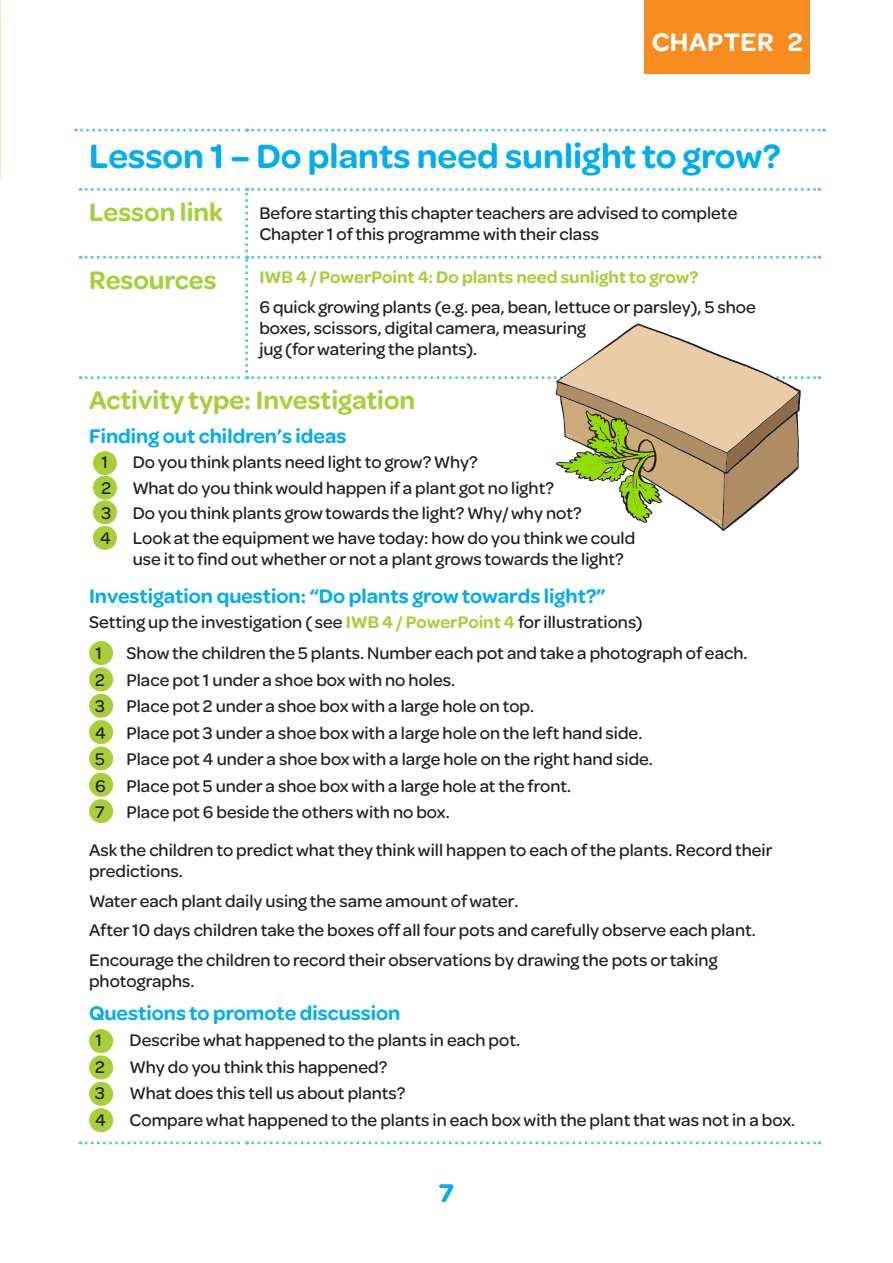
<style>
.page{position:relative;width:893px;height:1263px;background:#fff}
.page>*{position:absolute;margin:0;border:0;box-sizing:border-box;transform-origin:0 0}
.t1{font:600 36px "Omnes";color:#00aeef}
.t2{font:600 27px "Omnes";color:#a8cf38}
.t3{font:600 27px "Omnes";letter-spacing:.02em;color:#fff}
.t4{font:600 27px "Omnes";color:#00aeef}
.t5{font:600 21px "Omnes";color:#00aeef}
.t6{font:500 18px/26.5px "Omnes";color:#231f20}
.t7{font:600 18px "Omnes";color:#a8cf38}
.s1{font-weight:600;color:#a8cf38}
</style>
<div class="page">
<div style="left:644px;top:0;width:166px;height:73px;background:#f78d1e"></div>
<div style="left:89px;top:1029px;width:24px;height:24px;background:#a8cf38;border-radius:50%"></div>
<div style="left:89px;top:1055px;width:24px;height:24px;background:#a8cf38;border-radius:50%"></div>
<div style="left:89px;top:1082px;width:24px;height:24px;background:#a8cf38;border-radius:50%"></div>
<div style="left:89px;top:1108px;width:24px;height:24px;background:#a8cf38;border-radius:50%"></div>
<div style="left:89px;top:746px;width:24px;height:24px;background:#a8cf38;border-radius:50%"></div>
<div style="left:89px;top:773px;width:24px;height:24px;background:#a8cf38;border-radius:50%"></div>
<div style="left:89px;top:799px;width:24px;height:24px;background:#a8cf38;border-radius:50%"></div>
<div style="left:89px;top:641px;width:24px;height:24px;background:#a8cf38;border-radius:50%"></div>
<div style="left:89px;top:667px;width:24px;height:24px;background:#a8cf38;border-radius:50%"></div>
<div style="left:89px;top:694px;width:24px;height:24px;background:#a8cf38;border-radius:50%"></div>
<div style="left:89px;top:720px;width:24px;height:24px;background:#a8cf38;border-radius:50%"></div>
<div style="left:93px;top:526px;width:24px;height:24px;background:#a8cf38;border-radius:50%"></div>
<svg style="left:76px;top:129px;width:748px;height:3px"></svg>
<svg style="left:80px;top:1141px;width:740px;height:3px"></svg>
<svg style="left:80px;top:188px;width:740px;height:341px"></svg>
<h2 class="t3" style="left:652px;top:24px;width:152px">CHAPTER 2</h2>
<h1 class="t1" style="left:89px;top:131px;width:693px">Lesson 1 – Do plants need sunlight to grow?</h1>
<h2 class="t2" style="left:89px;top:193px;width:135px">Lesson link</h2>
<p class="t6" style="left:259px;top:202px;width:479px;line-height:21px">Before starting this chapter teachers are advised to complete<br>Chapter 1 of this programme with their class</p>
<h2 class="t2" style="left:89px;top:261px;width:129px">Resources</h2>
<p class="t7" style="left:259px;top:264px;width:441px">IWB 4 / PowerPoint 4: Do plants need sunlight to grow?</p>
<p class="t6" style="left:259px;top:295px;width:498px;line-height:21px">6 quick growing plants (e.g. pea, bean, lettuce or parsley), 5 shoe boxes, scissors, digital camera, measuring<br>jug (for watering the plants).</p>
<h2 class="t2" style="left:89px;top:381px;width:328px">Activity type: Investigation</h2>
<p class="t5" style="left:89px;top:421px;width:259px">Finding out children’s ideas</p>
<p class="t6" style="left:101px;top:448px;width:8px">1</p>
<p class="t6" style="left:100px;top:449px;width:537px;line-height:25.2px;text-indent:33px">Do you think plants need light to grow? Why?<br>2 What do you think would happen if a plant got no light?<br>3 Do you think plants grow towards the light? Why/ why not?<br>4 Look at the equipment we have today: how do you think we could</p>
<p class="t6" style="left:133px;top:545px;width:493px">use it to find out whether or not a plant grows towards the light?</p>
<p class="t5" style="left:89px;top:581px;width:518px">Investigation question: “Do plants grow towards light?”</p>
<p class="t6" style="left:96px;top:606px;width:549px;line-height:30.8px;text-indent:-6px">Setting up the investigation ( see <span class="s1">IWB 4 / PowerPoint 4</span> for illustrations)<br>1</p>
<p class="t6" style="left:95px;top:639px;width:654px;text-indent:31px">Show the children the 5 plants. Number each pot and take a photograph of each.<br>2 Place pot 1 under a shoe box with no holes.<br>3 Place pot 2 under a shoe box with a large hole on top.<br>4 Place pot 3 under a shoe box with a large hole on the left hand side.<br>5 Place pot 4 under a shoe box with a large hole on the right hand side.<br>6 Place pot 5 under a shoe box with a large hole at the front.<br>7 Place pot 6 beside the others with no box.</p>
<p class="t6" style="left:89px;top:838px;width:685px;line-height:21px">Ask the children to predict what they think will happen to each of the plants. Record their predictions.</p>
<p class="t6" style="left:89px;top:885px;width:668px;line-height:29.5px">Water each plant daily using the same amount of water.<br>After 10 days children take the boxes off all four pots and carefully observe each plant.<br>Encourage the children to record their observations by drawing the pots or taking</p>
<p class="t6" style="left:89px;top:966px;width:107px">photographs.</p>
<p class="t5" style="left:89px;top:998px;width:313px">Questions to promote discussion</p>
<p class="t6" style="left:96px;top:1026px;width:8px">1</p>
<p class="t6" style="left:130px;top:1026px;width:392px">Describe what happened to the plants in each pot.</p>
<p class="t6" style="left:95px;top:1052px;width:11px">2</p>
<p class="t6" style="left:130px;top:1052px;width:259px">Why do you think this happened?</p>
<p class="t6" style="left:95px;top:1079px;width:11px">3</p>
<p class="t6" style="left:130px;top:1079px;width:277px">What does this tell us about plants?</p>
<p class="t6" style="left:95px;top:1105px;width:12px">4</p>
<p class="t6" style="left:130px;top:1105px;width:667px">Compare what happened to the plants in each box with the plant that was not in a box.</p>
<h2 class="t4" style="left:439px;top:1175px;width:16px">7</h2>
</div>
